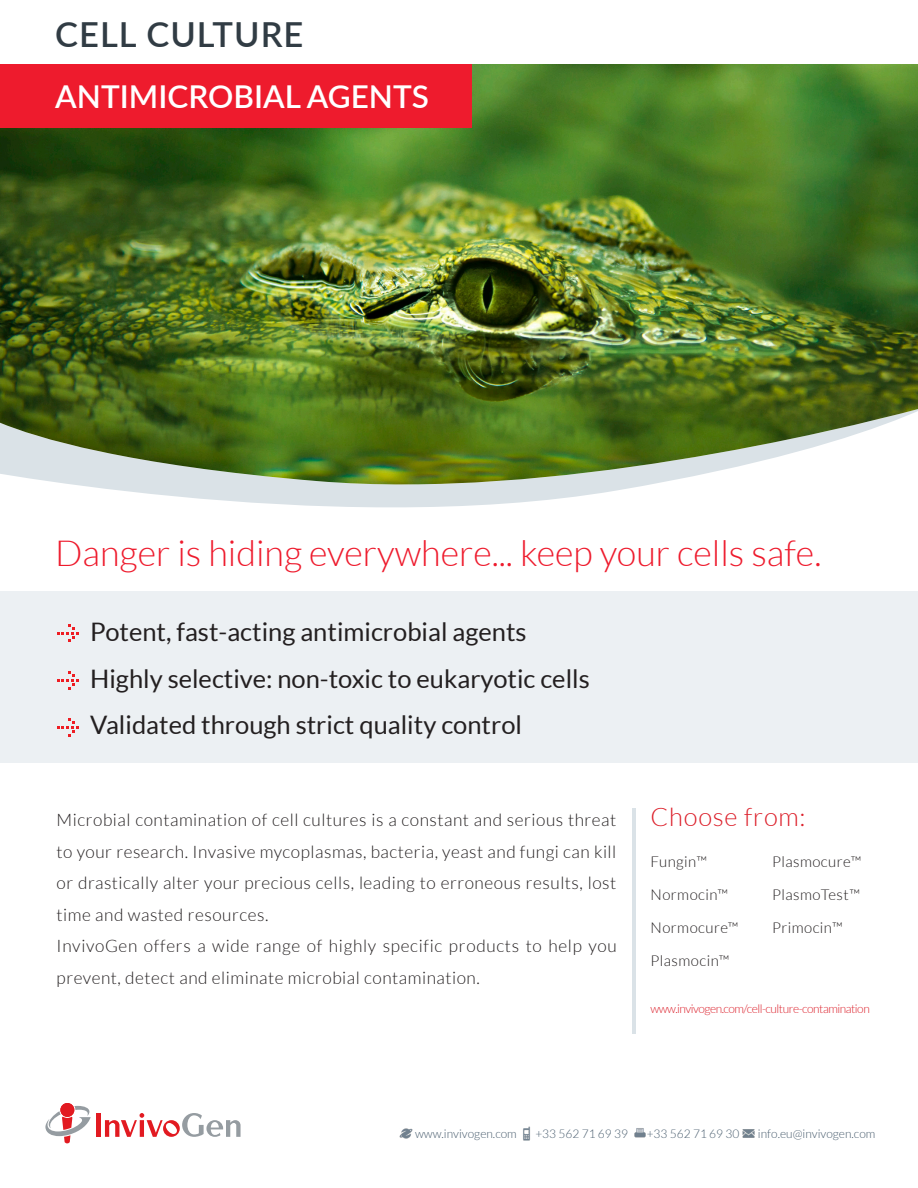
<style>
.page{position:relative;width:918px;height:1188px;background:#fff}
.page>*{position:absolute;margin:0;border:0;box-sizing:border-box;transform-origin:0 0}
.t1{font:300 36px "Lato";color:#ee1b2d}
.t2{font:600 34.5px "Lato";letter-spacing:.03em;color:#313c44}
.t3{font:600 31.5px "Lato";color:#fff}
.t4{font:25.5px "Lato";color:#231f20}
.t5{font:300 25.5px "Lato";letter-spacing:.03em;color:#dc1f2a}
.paragraphe{font:300 17.25px/31.5px "Lato";letter-spacing:.03em;color:#231f20;text-align:justify}
.t6{font:300 15px "Lato";letter-spacing:.03em;color:#231f20}
.t7{font:300 12px "Lato";color:#485c6d}
.t8{font:300 12px "Lato";letter-spacing:-.04em;color:#dc1f2a}
</style>
<div class="page">
<div style="left:0;top:592px;width:918px;height:171px;background:#ecf0f3"></div>
<svg style="left:57px;top:624px;width:21px;height:18px"></svg>
<svg style="left:57px;top:671px;width:21px;height:19px"></svg>
<svg style="left:57px;top:718px;width:21px;height:18px"></svg>
<svg style="left:86px;top:486px;width:555px;height:18px;fill:#dae2e7"></svg>
<img style="left:0;top:64px;width:918px;height:422px">
<div style="left:0;top:64px;width:472px;height:64px;background:#ee1b2d"></div>
<hr style="left:632px;top:808px;width:4px;height:225px;background:#dae2e7">
<svg style="left:400px;top:1128px;width:12px;height:10px"></svg>
<img style="left:523px;top:1126px;width:7px;height:15px">
<img style="left:634px;top:1128px;width:12px;height:10px">
<img style="left:742px;top:1129px;width:13px;height:9px">
<div style="left:60px;top:1103px;width:14px;height:14px;background:#e21a21;border-radius:50%"></div>
<svg style="left:45px;top:1106px;width:46px;height:37px"></svg>
<div style="left:96px;top:1113px;width:5px;height:24px;background:#e21a21"></div>
<svg style="left:105px;top:1113px;width:136px;height:24px"></svg>
<p class="t2" style="left:55px;top:9px;width:250px">CELL CULTURE</p>
<p class="t3" style="left:55px;top:74px;width:375px">ANTIMICROBIAL AGENTS</p>
<p class="t1" style="left:55px;top:534px;width:768px">Danger is hiding everywhere... keep your cells safe.</p>
<p class="t4" style="left:90px;top:618px;width:438px">Potent, fast-acting antimicrobial agents</p>
<p class="t4" style="left:90px;top:664px;width:501px">Highly selective: non-toxic to eukaryotic cells</p>
<p class="t4" style="left:90px;top:711px;width:433px">Validated through strict quality control</p>
<p class="paragraphe" style="left:57px;top:804px;width:561px">Microbial contamination of cell cultures is a constant and serious threat to your research. Invasive mycoplasmas, bacteria, yeast and fungi can kill or drastically alter your precious cells, leading to erroneous results, lost time and wasted resources.</p>
<p class="paragraphe" style="left:57px;top:930px;width:562px">InvivoGen offers a wide range of highly specific products to help you prevent, detect and eliminate microbial contamination.</p>
<p class="t5" style="left:651px;top:804px;width:157px">Choose from:</p>
<p class="t6" style="left:651px;top:853px;width:58px">Fungin™</p>
<p class="t6" style="left:651px;top:886px;width:79px">Normocin™</p>
<p class="t6" style="left:651px;top:919px;width:90px">Normocure™</p>
<p class="t6" style="left:651px;top:952px;width:80px">Plasmocin™</p>
<p class="t6" style="left:772px;top:853px;width:91px">Plasmocure™</p>
<p class="t6" style="left:772px;top:886px;width:90px">PlasmoTest™</p>
<p class="t6" style="left:772px;top:919px;width:72px">Primocin™</p>
<p class="t8" style="left:651px;top:1002px;width:221px">www.invivogen.com/cell-culture-contamination</p>
<p class="t7" style="left:415px;top:1127px;width:103px">www.invivogen.com</p>
<p class="t7" style="left:535px;top:1127px;width:94px">+33 562 71 69 39</p>
<p class="t7" style="left:647px;top:1127px;width:94px">+33 562 71 69 30</p>
<p class="t7" style="left:758px;top:1127px;width:119px">info.eu@invivogen.com</p>
</div>
